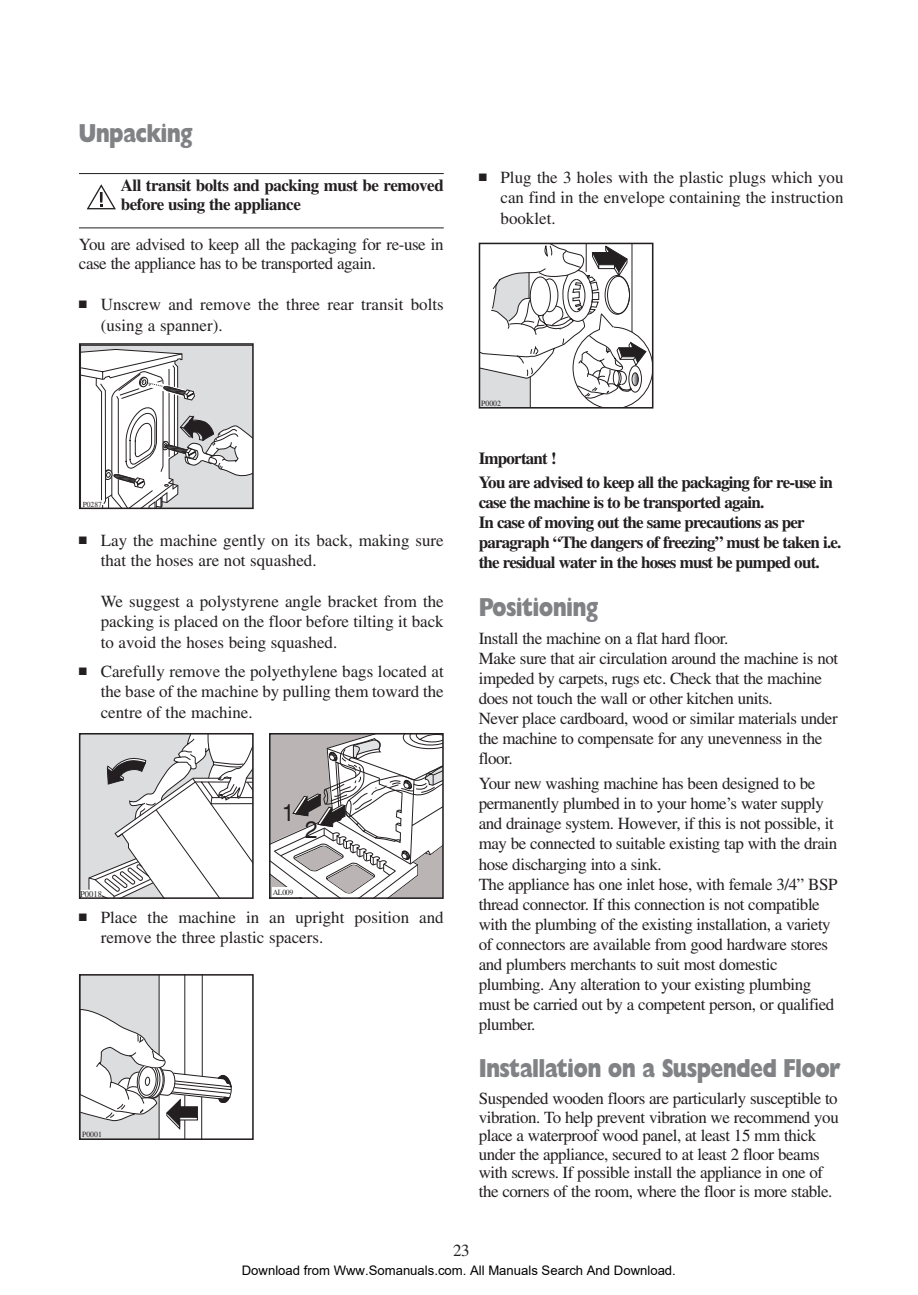
<style>
.page{position:relative;width:918px;height:1295px;background:#fff}
.page>*{position:absolute;margin:0;border:0;box-sizing:border-box;transform-origin:0 0}
.t1{font:800 26.25px "Gill Sans";letter-spacing:-.035em;color:#808285;scale:.8 1}
.t2{font:23.8px "Helvetica";color:#231f20}
.t3{font:16.97px/19.9px "Times";letter-spacing:-.025em;color:#231f20}
.t4{font:700 16.97px/19.9px "Times";letter-spacing:-.045em;color:#231f20}
.t5{font:16.97px/20.5px "Times";color:#231f20}
.t6{font:700 16.97px/18.6px "Times";letter-spacing:-.025em;color:#231f20}
.t7{font:13.12px "Arial";color:#000}
.t8{font:8.75px "Times";color:#231f20}
.t9{font:8.05px "Times";color:#231f20}
.t10{font:7.88px "Times";letter-spacing:-.02em;color:#231f20}
.t11{font:7.7px "Times";color:#231f20}
</style>
<div class="page">
<svg style="left:78px;top:173px;width:576px;height:967px"></svg>
<h1 class="t1" style="left:79px;top:125px;width:144px">Unpacking</h1>
<p class="t6" style="left:121px;top:178px;width:324px">All transit bolts and packing must be removed before using the appliance</p>
<p class="t3" style="left:79px;top:237px;width:366px;line-height:18.6px">You are advised to keep all the packaging for re-use in case the appliance has to be transported again.</p>
<p class="t5" style="left:101px;top:296px;width:344px;text-indent:-22px">■ Unscrew and remove the three rear transit bolts (using a spanner).</p>
<p class="t3" style="left:500px;top:169px;width:344px;line-height:20.5px;text-align:justify;text-indent:-22px">■ Plug the 3 holes with the plastic plugs which you can find in the envelope containing the instruction booklet.</p>
<p class="t9" style="left:481px;top:400px;width:21px">P0002</p>
<p class="t11" style="left:83px;top:502px;width:21px">P0287</p>
<p class="t5" style="left:101px;top:532px;width:344px;text-indent:-22px">■ Lay the machine gently on its back, making sure that the hoses are not squashed.</p>
<p class="t3" style="left:101px;top:593px;width:344px;text-align:justify">We suggest a polystyrene angle bracket from the packing is placed on the floor before tilting it back to avoid the hoses being squashed.</p>
<p class="t3" style="left:101px;top:662px;width:344px;line-height:20.5px;text-align:justify;text-indent:-22px">■ Carefully remove the polyethylene bags located at the base of the machine by pulling them toward the centre of the machine.</p>
<p class="t8" style="left:80px;top:891px;width:23px">P0018</p>
<h2 class="t2" style="left:282px;top:804px;width:14px">1</h2>
<h2 class="t2" style="left:304px;top:820px;width:14px">2</h2>
<p class="t10" style="left:272px;top:890px;width:22px">AL009</p>
<p class="t5" style="left:101px;top:908px;width:344px;text-indent:-22px">■ Place the machine in an upright position and remove the three plastic spacers.</p>
<p class="t10" style="left:82px;top:1132px;width:21px">P0001</p>
<p class="t4" style="left:478px;top:447px;width:355px;line-height:24.3px">Important !<br>You are advised to keep all the packaging for re-use in</p>
<p class="t4" style="left:478px;top:494px;width:364px">case the machine is to be transported again.<br>In case of moving out the same precautions as per paragraph “The dangers of freezing” must be taken i.e. the residual water in the hoses must be pumped out.</p>
<h1 class="t1" style="left:478px;top:598px;width:151px">Positioning</h1>
<p class="t3" style="left:478px;top:630px;width:361px">Install the machine on a flat hard floor.<br>Make sure that air circulation around the machine is not impeded by carpets, rugs etc. Check that the machine does not touch the wall or other kitchen units.<br>Never place cardboard, wood or similar materials under the machine to compensate for any unevenness in the floor.</p>
<p class="t3" style="left:478px;top:775px;width:360px">Your new washing machine has been designed to be permanently plumbed in to your home’s water supply and drainage system. However, if this is not possible, it may be connected to suitable existing tap with the drain hose discharging into a sink.<br>The appliance has one inlet hose, with female 3/4” BSP thread connector. If this connection is not compatible with the plumbing of the existing installation, a variety of connectors are available from good hardware stores and plumbers merchants to suit most domestic plumbing. Any alteration to your existing plumbing must be carried out by a competent person, or qualified plumber.</p>
<h1 class="t1" style="left:478px;top:1059px;width:454px">Installation on a Suspended Floor</h1>
<p class="t3" style="left:478px;top:1091px;width:361px;line-height:18.6px">Suspended wooden floors are particularly susceptible to vibration. To help prevent vibration we recommend you place a waterproof wood panel, at least 15 mm thick under the appliance, secured to at least 2 floor beams with screws. If possible install the appliance in one of the corners of the room, where the floor is more stable.</p>
<p class="t3" style="left:453px;top:1241px;width:18px">23</p>
<p class="t7" style="left:242px;top:1263px;width:435px">Download from Www.Somanuals.com. All Manuals Search And Download.</p>
</div>
